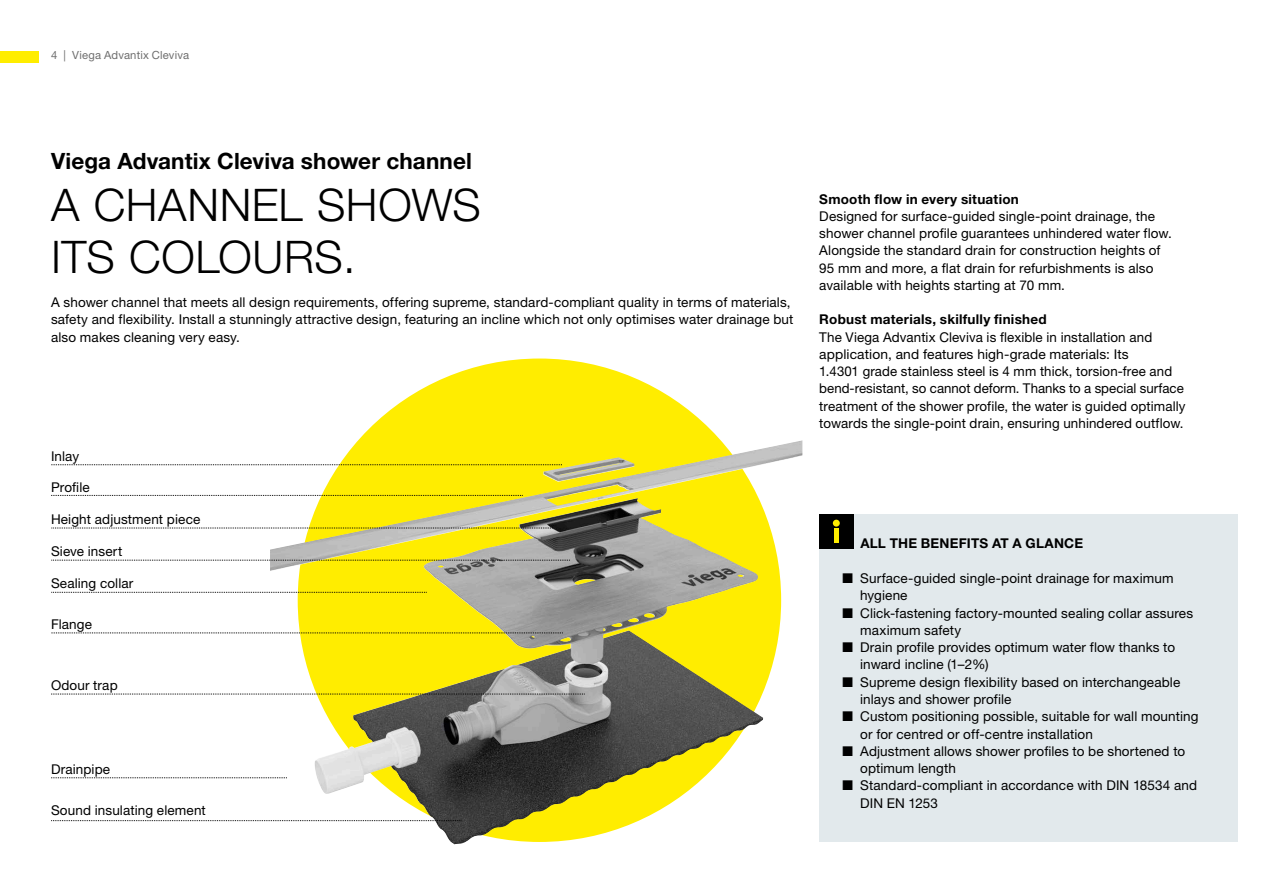
<style>
.page{position:relative;width:1263px;height:893px;background:#fff}
.page>*{position:absolute;margin:0;border:0;box-sizing:border-box;transform-origin:0 0}
.t1{font:45px/51.8px "M Ying Hei PR Cfor Viega W3";letter-spacing:.01em;color:#000}
.t2{font:22.5px "M Ying Hei PR Cfor Viega W7";letter-spacing:.005em;color:#000}
.t3{font:13.5px/17.2px "M Ying Hei PR Cfor Viega W4";letter-spacing:.01em;color:#000}
.t4{font:13.5px "M Ying Hei PR Cfor Viega W7";letter-spacing:.02em;color:#000}
.t5{font:11.25px "M Ying Hei PR Cfor Viega W4";letter-spacing:.015em;color:#6e6e6e}
</style>
<div class="page">
<div style="left:298px;top:358px;width:483px;height:484px;background:#ffed00;border-radius:50%"></div>
<img style="left:270px;top:440px;width:532px;height:404px">
<svg style="left:51px;top:464px;width:511px;height:1px"></svg>
<div style="left:819px;top:514px;width:418px;height:328px;background:#e2e9ec"></div>
<div style="left:819px;top:514px;width:34px;height:34px;background:#000"></div>
<hr style="left:834px;top:528px;width:4px;height:15px;background:#ffed00">
<div style="left:833px;top:520px;width:7px;height:7px;background:#ffed00;border-radius:50%"></div>
<svg style="left:51px;top:495px;width:472px;height:1px"></svg>
<svg style="left:51px;top:528px;width:502px;height:1px"></svg>
<svg style="left:51px;top:560px;width:519px;height:1px"></svg>
<svg style="left:51px;top:592px;width:376px;height:1px"></svg>
<svg style="left:51px;top:633px;width:512px;height:1px"></svg>
<svg style="left:51px;top:694px;width:534px;height:1px"></svg>
<svg style="left:51px;top:777px;width:236px;height:1px"></svg>
<svg style="left:51px;top:820px;width:410px;height:1px"></svg>
<div style="left:0;top:51px;width:38px;height:11px;background:#ffed00"></div>
<p class="t5" style="left:51px;top:48px;width:140px">4 | Viega Advantix Cleviva</p>
<h2 class="t2" style="left:51px;top:147px;width:422px">Viega Advantix Cleviva shower channel</h2>
<h1 class="t1" style="left:51px;top:179px;width:431px">A CHANNEL SHOWS<br>ITS COLOURS.</h1>
<p class="t3" style="left:51px;top:294px;width:744px">A shower channel that meets all design requirements, offering supreme, standard-compliant quality in terms of materials, safety and flexibility. Install a stunningly attractive design, featuring an incline which not only optimises water drainage but also makes cleaning very easy.</p>
<p class="t3" style="left:51px;top:447px;width:30px">Inlay</p>
<p class="t3" style="left:51px;top:478px;width:40px">Profile</p>
<p class="t3" style="left:51px;top:511px;width:151px">Height adjustment piece</p>
<p class="t3" style="left:51px;top:543px;width:73px">Sieve insert</p>
<p class="t3" style="left:51px;top:575px;width:84px">Sealing collar</p>
<p class="t3" style="left:51px;top:615px;width:43px">Flange</p>
<p class="t3" style="left:51px;top:677px;width:68px">Odour trap</p>
<p class="t3" style="left:51px;top:760px;width:61px">Drainpipe</p>
<p class="t3" style="left:51px;top:802px;width:156px">Sound insulating element</p>
<p class="t4" style="left:819px;top:191px;width:201px">Smooth flow in every situation</p>
<p class="t3" style="left:819px;top:207px;width:354px">Designed for surface-guided single-point drainage, the shower channel profile guarantees unhindered water flow.<br>Alongside the standard drain for construction heights of 95 mm and more, a flat drain for refurbishments is also available with heights starting at 70 mm.</p>
<p class="t4" style="left:819px;top:311px;width:229px">Robust materials, skilfully finished</p>
<p class="t3" style="left:819px;top:328px;width:368px">The Viega Advantix Cleviva is flexible in installation and application, and features high-grade materials: Its<br>1.4301 grade stainless steel is 4 mm thick, torsion-free and bend-resistant, so cannot deform. Thanks to a special surface treatment of the shower profile, the water is guided optimally towards the single-point drain, ensuring unhindered outflow.</p>
<p class="t4" style="left:860px;top:535px;width:224px">ALL THE BENEFITS AT A GLANCE</p>
<p class="t3" style="left:860px;top:570px;width:315px;text-indent:-18px">■ Surface-guided single-point drainage for maximum hygiene</p>
<p class="t3" style="left:860px;top:604px;width:334px;text-indent:-18px">■ Click-fastening factory-mounted sealing collar assures maximum safety</p>
<p class="t3" style="left:860px;top:639px;width:316px;text-indent:-18px">■ Drain profile provides optimum water flow thanks to inward incline (1–2%)</p>
<p class="t3" style="left:860px;top:673px;width:322px;text-indent:-18px">■ Supreme design flexibility based on interchangeable inlays and shower profile</p>
<p class="t3" style="left:860px;top:708px;width:340px;text-indent:-18px">■ Custom positioning possible, suitable for wall mounting or for centred or off-centre installation</p>
<p class="t3" style="left:860px;top:742px;width:327px;text-indent:-18px">■ Adjustment allows shower profiles to be shortened to optimum length</p>
<p class="t3" style="left:860px;top:777px;width:338px;text-indent:-18px">■ Standard-compliant in accordance with DIN 18534 and<br>DIN EN 1253</p>
</div>
